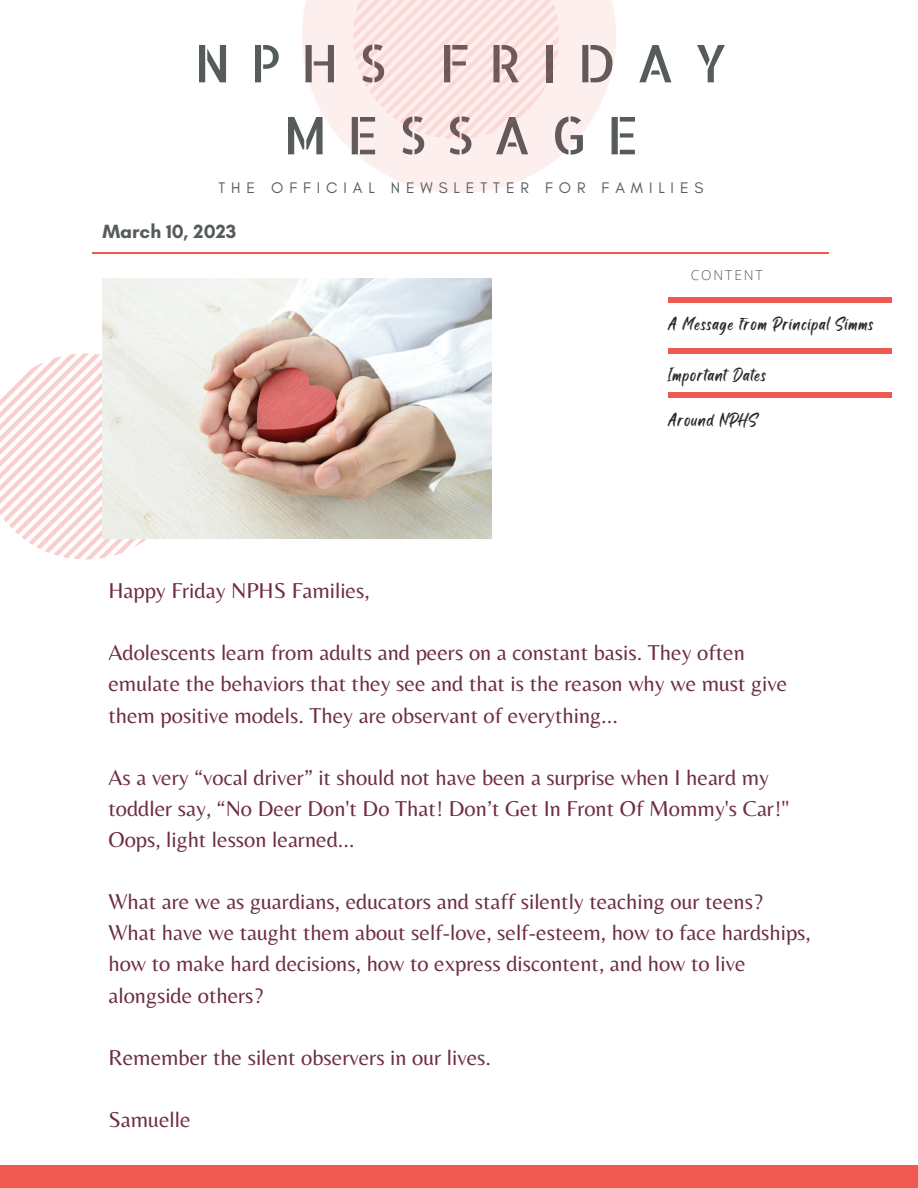
<style>
.page{position:relative;width:918px;height:1188px;background:#fff}
.page>*{position:absolute;margin:0;border:0;box-sizing:border-box;transform-origin:0 0}
.t1{font:51.9px/72px "Allerta Stencil";letter-spacing:.38em;color:#565b5b;text-align:center}
.t2{font:22.35px/31px "Belleza";color:#6e2e3f}
.t3{font:700 19.5px "Glacial Indifference";color:#565b5b}
.t4{font:16.65px "Black Bones";letter-spacing:.06em;color:#222}
.t5{font:15.6px "Glacial Indifference";letter-spacing:.38em;color:#565b5b}
.t6{font:300 13.65px "Open Sans";letter-spacing:.14em;color:#565b5b}
</style>
<div class="page">
<div style="left:302px;top:0;width:314px;height:193px;background:linear-gradient(to right,#fef3f3,#fef3f2)"></div>
<svg style="left:353px;top:0;width:206px;height:139px;background:#fbe5e4"></svg>
<svg style="left:0;top:353px;width:188px;height:207px"></svg>
<hr style="left:92px;top:252px;width:737px;height:1px;background:#ee5952">
<div style="left:0;top:1165px;width:918px;height:23px;background:#ee5952"></div>
<div style="left:668px;top:297px;width:224px;height:5px;background:#ee5952"></div>
<div style="left:668px;top:348px;width:224px;height:6px;background:#ee5952"></div>
<div style="left:668px;top:392px;width:224px;height:6px;background:#ee5952"></div>
<img style="left:102px;top:278px;width:390px;height:260px">
<h1 class="t1" style="left:194px;top:26px;width:535px">NPHS FRIDAY<br>MESSAGE</h1>
<p class="t5" style="left:218px;top:178px;width:487px">THE OFFICIAL NEWSLETTER FOR FAMILIES</p>
<p class="t3" style="left:102px;top:220px;width:135px">March 10, 2023</p>
<p class="t2" style="left:108px;top:575px;width:263px">Happy Friday NPHS Families,</p>
<p class="t6" style="left:691px;top:266px;width:73px">CONTENT</p>
<p class="t4" style="left:668px;top:312px;width:207px">A Message from Principal Simms</p>
<p class="t4" style="left:668px;top:364px;width:100px">Important Dates</p>
<p class="t4" style="left:668px;top:408px;width:91px">Around NPHS</p>
<p class="t2" style="left:108px;top:637px;width:680px">Adolescents learn from adults and peers on a constant basis. They often emulate the behaviors that they see and that is the reason why we must give them positive models. They are observant of everything...</p>
<p class="t2" style="left:108px;top:761px;width:682px">As a very “vocal driver” it should not have been a surprise when I heard my toddler say, “No Deer Don't Do That! Don’t Get In Front Of Mommy's Car!"<br>Oops, light lesson learned…</p>
<p class="t2" style="left:108px;top:886px;width:704px">What are we as guardians, educators and staff silently teaching our teens?<br>What have we taught them about self-love, self-esteem, how to face hardships, how to make hard decisions, how to express discontent, and how to live alongside others?</p>
<p class="t2" style="left:108px;top:1041px;width:384px">Remember the silent observers in our lives.</p>
<p class="t2" style="left:108px;top:1104px;width:84px">Samuelle</p>
</div>
